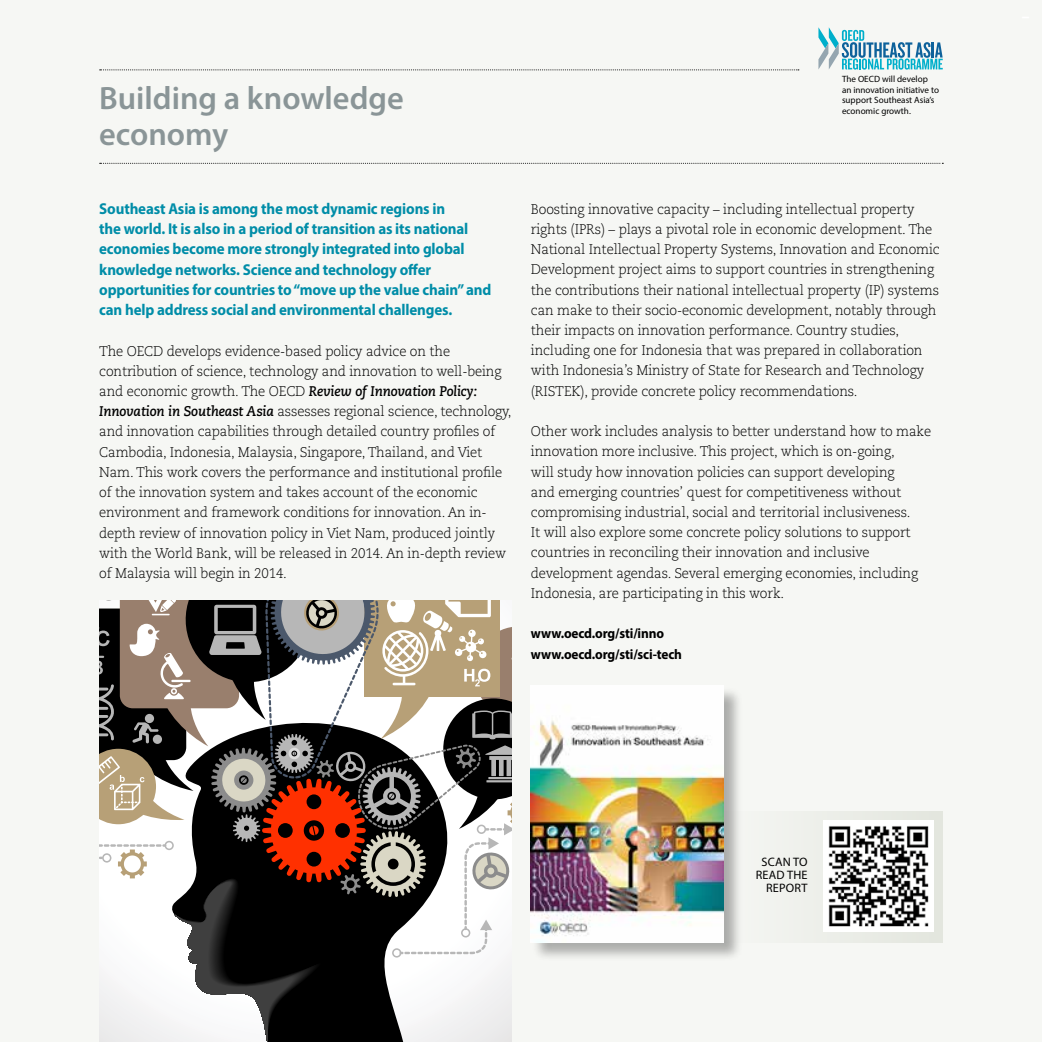
<style>
.page{position:relative;width:1042px;height:1042px;background:#f6f7f4}
.page>*{position:absolute;margin:0;border:0;box-sizing:border-box;transform-origin:0 0}
.t1{font:600 32.38px/36.8px "Myriad Pro";color:#8a9597}
.t2{font:700 15.75px/20.1px "Myriad Pro";letter-spacing:-.01em;color:#008da8;scale:.95 1}
.t3{font:300 14px/20.3px "Caecilia";letter-spacing:-.01em;color:#000;scale:.95 1}
.t4{font:700 14px/20.3px "Myriad Pro";letter-spacing:-.01em;color:#000;scale:.95 1}
.t5{font:12.25px/13px "Myriad Pro";letter-spacing:.02em;color:#000;text-align:right}
.t6{font:9.1px/10.5px "Myriad Pro";color:#000}
.s1{font-weight:700;font-style:italic}
</style>
<div class="page">
<svg style="left:822px;top:811px;width:121px;height:132px;fill:#e6e9e2"></svg>
<svg style="left:100px;top:69px;width:699px;height:1px"></svg>
<svg style="left:100px;top:163px;width:843px;height:1px"></svg>
<svg style="left:99px;top:600px;width:412px;height:442px"></svg>
<img style="left:823px;top:821px;width:110px;height:110px">
<div style="left:531px;top:686px;width:212px;height:276px;background:#000;opacity:.3"></div>
<img style="left:531px;top:686px;width:192px;height:257px">
<svg style="left:818px;top:27px;width:125px;height:43px"></svg>
<h1 class="t1" style="left:99px;top:79px;width:306px">Building a knowledge economy</h1>
<p class="t2" style="left:99px;top:198px;width:414px">Southeast Asia is among the most dynamic regions in<br>the world. It is also in a period of transition as its national economies become more strongly integrated into global knowledge networks. Science and technology offer opportunities for countries to “move up the value chain” and can help address social and environmental challenges.</p>
<p class="t3" style="left:99px;top:341px;width:435px">The OECD develops evidence-based policy advice on the contribution of science, technology and innovation to well-being and economic growth. The OECD <span class="s1">Review of Innovation Policy:<br>Innovation in Southeast Asia</span> assesses regional science, technology, and innovation capabilities through detailed country profiles of Cambodia, Indonesia, Malaysia, Singapore, Thailand, and Viet Nam. This work covers the performance and institutional profile of the innovation system and takes account of the economic environment and framework conditions for innovation. An in&shy;depth review of innovation policy in Viet Nam, produced jointly with the World Bank, will be released in 2014. An in-depth review of Malaysia will begin in 2014.</p>
<p class="t6" style="left:842px;top:74px;width:99px">The OECD will develop an innovation initiative to support Southeast Asia’s economic growth.</p>
<p class="t3" style="left:531px;top:199px;width:432px">Boosting innovative capacity – including intellectual property rights (IPRs) – plays a pivotal role in economic development. The National Intellectual Property Systems, Innovation and Economic Development project aims to support countries in strengthening the contributions their national intellectual property (IP) systems can make to their socio-economic development, notably through their impacts on innovation performance. Country studies, including one for Indonesia that was prepared in collaboration with Indonesia’s Ministry of State for Research and Technology (RISTEK), provide concrete policy recommendations.</p>
<p class="t3" style="left:531px;top:421px;width:423px">Other work includes analysis to better understand how to make innovation more inclusive. This project, which is on-going,<br>will study how innovation policies can support developing<br>and emerging countries’ quest for competitiveness without compromising industrial, social and territorial inclusiveness.<br>It will also explore some concrete policy solutions to support countries in reconciling their innovation and inclusive development agendas. Several emerging economies, including Indonesia, are participating in this work.</p>
<p class="t4" style="left:531px;top:623px;width:161px">www.oecd.org/sti/inno www.oecd.org/sti/sci-tech</p>
<p class="t5" style="left:756px;top:855px;width:53px">SCAN TO<br>READ THE<br>REPORT</p>
</div>
